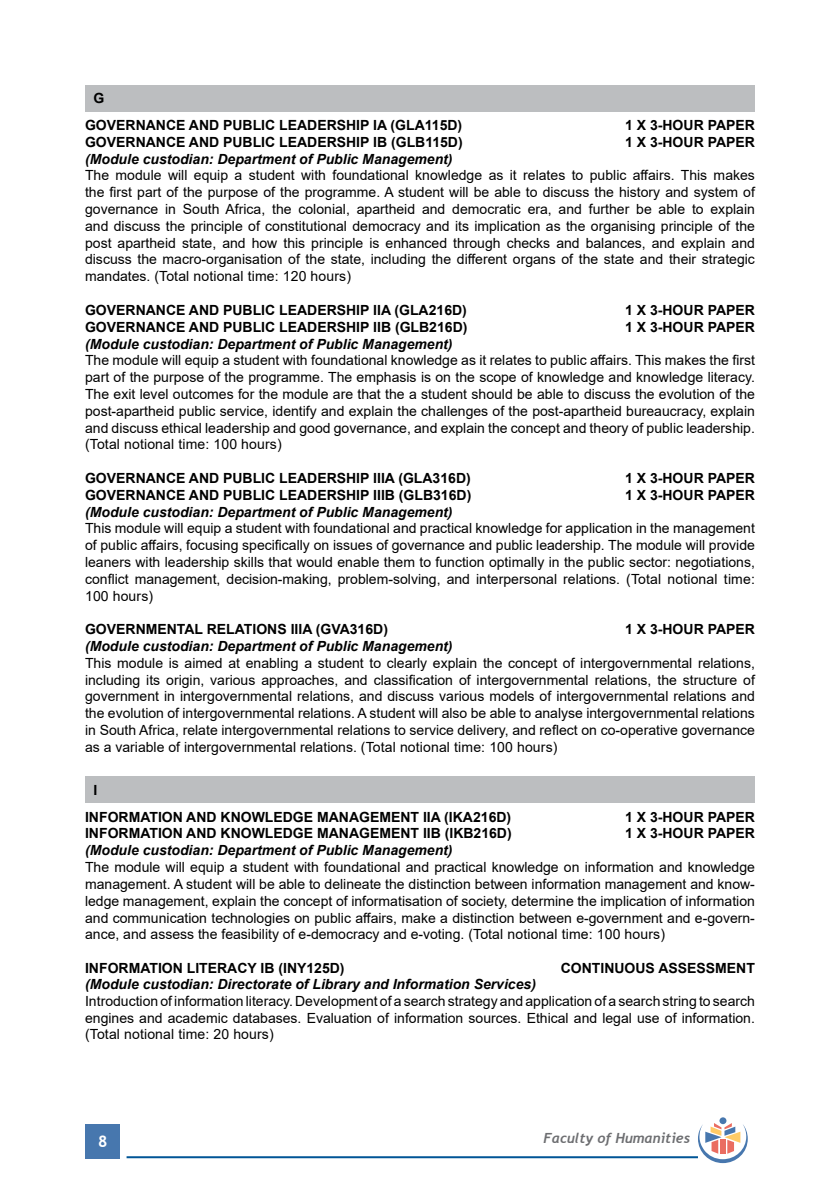
<style>
.page{position:relative;width:840px;height:1191px;background:#fff}
.page>*{position:absolute;margin:0;border:0;box-sizing:border-box;transform-origin:0 0}
.t1{font:700 16px "Trebuchet MS";color:#fff}
.t2{font:14px/16.8px "Arial";color:#000;text-align:justify}
.t3{font:700 14px/26.8px "Arial";color:#000}
.t4{font:italic 700 14px "Arial";color:#000}
.t5{font:italic 700 14px "Trebuchet";color:#6d6e71}
</style>
<div class="page">
<div style="left:86px;top:1124px;width:34px;height:34px;background:#4777ae"></div>
<hr style="left:126px;top:1156px;width:571px;height:2px;background:#005596">
<div style="left:719px;top:1117px;width:7px;height:7px;background:#4777ae;border-radius:50%"></div>
<svg style="left:697px;top:1123px;width:50px;height:40px"></svg>
<div style="left:85px;top:85px;width:669px;height:26px;background:#bcbec0"></div>
<div style="left:85px;top:776px;width:669px;height:27px;background:#bcbec0"></div>
<p class="t3" style="left:85px;top:85px;width:378px;text-indent:8px">G<br>GOVERNANCE AND PUBLIC LEADERSHIP IA (GLA115D)</p>
<p class="t3" style="left:624px;top:112px;width:131px">1 X 3-HOUR PAPER</p>
<p class="t3" style="left:85px;top:129px;width:379px">GOVERNANCE AND PUBLIC LEADERSHIP IB (GLB115D)</p>
<p class="t3" style="left:624px;top:129px;width:131px">1 X 3-HOUR PAPER</p>
<p class="t4" style="left:85px;top:149px;width:369px">(Module custodian: Department of Public Management)</p>
<p class="t2" style="left:85px;top:167px;width:671px">The module will equip a student with foundational knowledge as it relates to public affairs. This makes the first part of the purpose of the programme. A student will be able to discuss the history and system of governance in South Africa, the colonial, apartheid and democratic era, and further be able to explain and discuss the principle of constitutional democracy and its implication as the organising principle of the post apartheid state, and how this principle is enhanced through checks and balances, and explain and discuss the macro-organisation of the state, including the different organs of the state and their strategic mandates. (Total notional time: 120 hours)</p>
<p class="t3" style="left:85px;top:297px;width:383px">GOVERNANCE AND PUBLIC LEADERSHIP IIA (GLA216D)</p>
<p class="t3" style="left:624px;top:297px;width:131px">1 X 3-HOUR PAPER</p>
<p class="t3" style="left:85px;top:313px;width:383px">GOVERNANCE AND PUBLIC LEADERSHIP IIB (GLB216D)</p>
<p class="t3" style="left:624px;top:313px;width:131px">1 X 3-HOUR PAPER</p>
<p class="t4" style="left:85px;top:334px;width:369px">(Module custodian: Department of Public Management)</p>
<p class="t2" style="left:85px;top:352px;width:671px">The module will equip a student with foundational knowledge as it relates to public affairs. This makes the first part of the purpose of the programme. The emphasis is on the scope of knowledge and knowledge literacy.<br>The exit level outcomes for the module are that the a student should be able to discuss the evolution of the post-apartheid public service, identify and explain the challenges of the post-apartheid bureaucracy, explain and discuss ethical leadership and good governance, and explain the concept and theory of public leadership. (Total notional time: 100 hours)</p>
<p class="t3" style="left:85px;top:465px;width:387px">GOVERNANCE AND PUBLIC LEADERSHIP IIIA (GLA316D)</p>
<p class="t3" style="left:624px;top:465px;width:131px">1 X 3-HOUR PAPER</p>
<p class="t3" style="left:85px;top:481px;width:387px">GOVERNANCE AND PUBLIC LEADERSHIP IIIB (GLB316D)</p>
<p class="t3" style="left:624px;top:481px;width:131px">1 X 3-HOUR PAPER</p>
<p class="t4" style="left:85px;top:502px;width:369px">(Module custodian: Department of Public Management)</p>
<p class="t2" style="left:85px;top:520px;width:671px">This module will equip a student with foundational and practical knowledge for application in the management of public affairs, focusing specifically on issues of governance and public leadership. The module will provide leaners with leadership skills that would enable them to function optimally in the public sector: negotiations, conflict management, decision-making, problem-solving, and interpersonal relations. (Total notional time:<br>100 hours)</p>
<p class="t3" style="left:85px;top:616px;width:304px">GOVERNMENTAL RELATIONS IIIA (GVA316D)</p>
<p class="t3" style="left:624px;top:616px;width:131px">1 X 3-HOUR PAPER</p>
<p class="t4" style="left:85px;top:637px;width:369px">(Module custodian: Department of Public Management)</p>
<p class="t2" style="left:85px;top:654px;width:671px">This module is aimed at enabling a student to clearly explain the concept of intergovernmental relations, including its origin, various approaches, and classification of intergovernmental relations, the structure of government in intergovernmental relations, and discuss various models of intergovernmental relations and the evolution of intergovernmental relations. A student will also be able to analyse intergovernmental relations in South Africa, relate intergovernmental relations to service delivery, and reflect on co-operative governance as a variable of intergovernmental relations. (Total notional time: 100 hours)</p>
<p class="t3" style="left:85px;top:776px;width:427px;text-indent:8px">I<br>INFORMATION AND KNOWLEDGE MANAGEMENT IIA (IKA216D)</p>
<p class="t3" style="left:624px;top:803px;width:131px">1 X 3-HOUR PAPER</p>
<p class="t3" style="left:85px;top:820px;width:428px">INFORMATION AND KNOWLEDGE MANAGEMENT IIB (IKB216D)</p>
<p class="t3" style="left:624px;top:820px;width:131px">1 X 3-HOUR PAPER</p>
<p class="t4" style="left:85px;top:841px;width:369px">(Module custodian: Department of Public Management)</p>
<p class="t2" style="left:85px;top:858px;width:671px">The module will equip a student with foundational and practical knowledge on information and knowledge management. A student will be able to delineate the distinction between information management and know&shy;ledge management, explain the concept of informatisation of society, determine the implication of information and communication technologies on public affairs, make a distinction between e-government and e-govern&shy;ance, and assess the feasibility of e-democracy and e-voting. (Total notional time: 100 hours)</p>
<p class="t3" style="left:85px;top:954px;width:261px">INFORMATION LITERACY IB (INY125D)</p>
<p class="t3" style="left:560px;top:954px;width:195px">CONTINUOUS ASSESSMENT</p>
<p class="t4" style="left:85px;top:974px;width:452px">(Module custodian: Directorate of Library and Information Services)</p>
<p class="t2" style="left:85px;top:992px;width:671px">Introduction of information literacy. Development of a search strategy and application of a search string to search engines and academic databases. Evaluation of information sources. Ethical and legal use of information. (Total notional time: 20 hours)</p>
<p class="t1" style="left:98px;top:1131px;width:11px">8</p>
<p class="t5" style="left:543px;top:1129px;width:148px">Faculty of Humanities</p>
</div>
